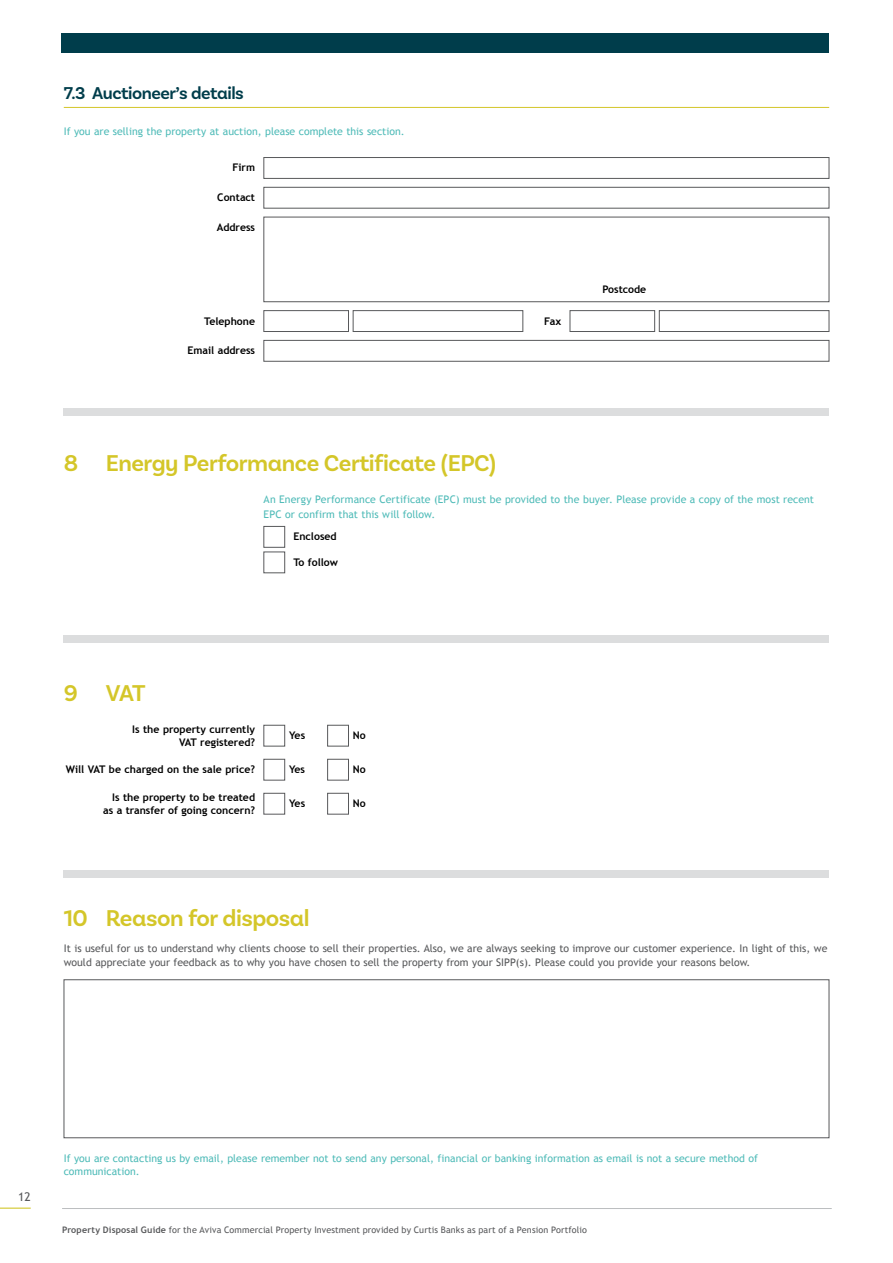
<style>
.page{position:relative;width:893px;height:1263px;background:#fff}
.page>*{position:absolute;margin:0;border:0;box-sizing:border-box;transform-origin:0 0}
.t1{font:600 24px "Basic Sans Alt";letter-spacing:-.02em;color:#d4c629}
.t2{font:600 18px "Basic Sans Alt";letter-spacing:-.025em;color:#003d4b}
.t3{font:12px "Trebuchet MS";color:#58595b}
.t4{font:10.5px/15px "Trebuchet MS";color:#4fbbb8}
.t5{font:10.5px/13.5px "Trebuchet MS";color:#58595b}
.t6{font:700 10.5px/13.5px "Trebuchet MS";color:#000;text-align:right}
.t7{font:9px "Trebuchet MS";letter-spacing:.015em;color:#58595b}
.s1{font-weight:700}
</style>
<div class="page">
<hr style="left:62px;top:1208px;width:770px;height:1px;background:#bcbec0">
<hr style="left:0;top:1208px;width:31px;height:1px;background:#ccc013">
<div style="left:61px;top:34px;width:768px;height:19px;background:#003d4b"></div>
<hr style="left:64px;top:107px;width:765px;height:1px;background:#d4c629">
<div style="left:264px;top:157px;width:565px;height:22px;background:#fff;border:1px solid #58595b"></div>
<div style="left:264px;top:187px;width:565px;height:21px;background:#fff;border:1px solid #58595b"></div>
<div style="left:264px;top:217px;width:565px;height:85px;background:#fff;border:1px solid #58595b"></div>
<div style="left:264px;top:310px;width:85px;height:22px;background:#fff;border:1px solid #58595b"></div>
<div style="left:353px;top:310px;width:170px;height:22px;background:#fff;border:1px solid #58595b"></div>
<div style="left:264px;top:340px;width:565px;height:21px;background:#fff;border:1px solid #58595b"></div>
<div style="left:570px;top:310px;width:85px;height:22px;background:#fff;border:1px solid #58595b"></div>
<div style="left:659px;top:310px;width:170px;height:22px;background:#fff;border:1px solid #58595b"></div>
<div style="left:264px;top:526px;width:21px;height:21px;background:#fff;border:1px solid #58595b"></div>
<div style="left:264px;top:552px;width:21px;height:21px;background:#fff;border:1px solid #58595b"></div>
<div style="left:64px;top:408px;width:765px;height:8px;background:#dcddde"></div>
<div style="left:64px;top:635px;width:765px;height:8px;background:#dcddde"></div>
<div style="left:264px;top:725px;width:21px;height:21px;background:#fff;border:1px solid #58595b"></div>
<div style="left:327px;top:725px;width:22px;height:21px;background:#fff;border:1px solid #58595b"></div>
<div style="left:264px;top:759px;width:21px;height:21px;background:#fff;border:1px solid #58595b"></div>
<div style="left:327px;top:759px;width:22px;height:21px;background:#fff;border:1px solid #58595b"></div>
<div style="left:264px;top:793px;width:21px;height:21px;background:#fff;border:1px solid #58595b"></div>
<div style="left:327px;top:793px;width:22px;height:21px;background:#fff;border:1px solid #58595b"></div>
<div style="left:64px;top:870px;width:765px;height:7px;background:#dcddde"></div>
<div style="left:64px;top:979px;width:765px;height:159px;background:#fff;border:1px solid #58595b"></div>
<h2 class="t2" style="left:64px;top:82px;width:182px">7.3 Auctioneer’s details</h2>
<p class="t4" style="left:64px;top:124px;width:342px">If you are selling the property at auction, please complete this section.</p>
<p class="t6" style="left:232px;top:161px;width:24px">Firm</p>
<p class="t6" style="left:217px;top:191px;width:39px">Contact</p>
<p class="t6" style="left:217px;top:220px;width:40px">Address</p>
<p class="t6" style="left:204px;top:314px;width:52px">Telephone</p>
<p class="t6" style="left:544px;top:314px;width:19px">Fax</p>
<p class="t6" style="left:187px;top:344px;width:69px">Email address</p>
<h1 class="t1" style="left:64px;top:448px;width:434px">8 Energy Performance Certificate (EPC)</h1>
<p class="t6" style="left:603px;top:282px;width:45px">Postcode</p>
<h1 class="t1" style="left:64px;top:678px;width:83px">9 VAT</h1>
<p class="t4" style="left:264px;top:492px;width:552px">An Energy Performance Certificate (EPC) must be provided to the buyer. Please provide a copy of the most recent<br>EPC or confirm that this will follow.</p>
<p class="t6" style="left:293px;top:530px;width:45px">Enclosed</p>
<p class="t6" style="left:293px;top:555px;width:46px">To follow</p>
<p class="t6" style="left:132px;top:722px;width:124px">Is the property currently<br>VAT registered?</p>
<p class="t6" style="left:66px;top:763px;width:191px">Will VAT be charged on the sale price?</p>
<p class="t6" style="left:289px;top:763px;width:18px">Yes</p>
<p class="t6" style="left:353px;top:763px;width:14px">No</p>
<p class="t6" style="left:289px;top:797px;width:18px">Yes</p>
<p class="t6" style="left:353px;top:797px;width:14px">No</p>
<p class="t6" style="left:289px;top:729px;width:18px">Yes</p>
<p class="t6" style="left:353px;top:729px;width:14px">No</p>
<p class="t6" style="left:103px;top:790px;width:153px">Is the property to be treated as a transfer of going concern?</p>
<h1 class="t1" style="left:64px;top:904px;width:247px">10 Reason for disposal</h1>
<p class="t5" style="left:64px;top:942px;width:765px">It is useful for us to understand why clients choose to sell their properties. Also, we are always seeking to improve our customer experience. In light of this, we would appreciate your feedback as to why you have chosen to sell the property from your SIPP(s). Please could you provide your reasons below.</p>
<p class="t3" style="left:18px;top:1189px;width:14px">12</p>
<p class="t4" style="left:64px;top:1151px;width:696px;line-height:13.5px">If you are contacting us by email, please remember not to send any personal, financial or banking information as email is not a secure method of communication.</p>
<p class="t7" style="left:62px;top:1224px;width:526px"><span class="s1">Property Disposal Guide</span> for the Aviva Commercial Property Investment provided by Curtis Banks as part of a Pension Portfolio</p>
</div>
